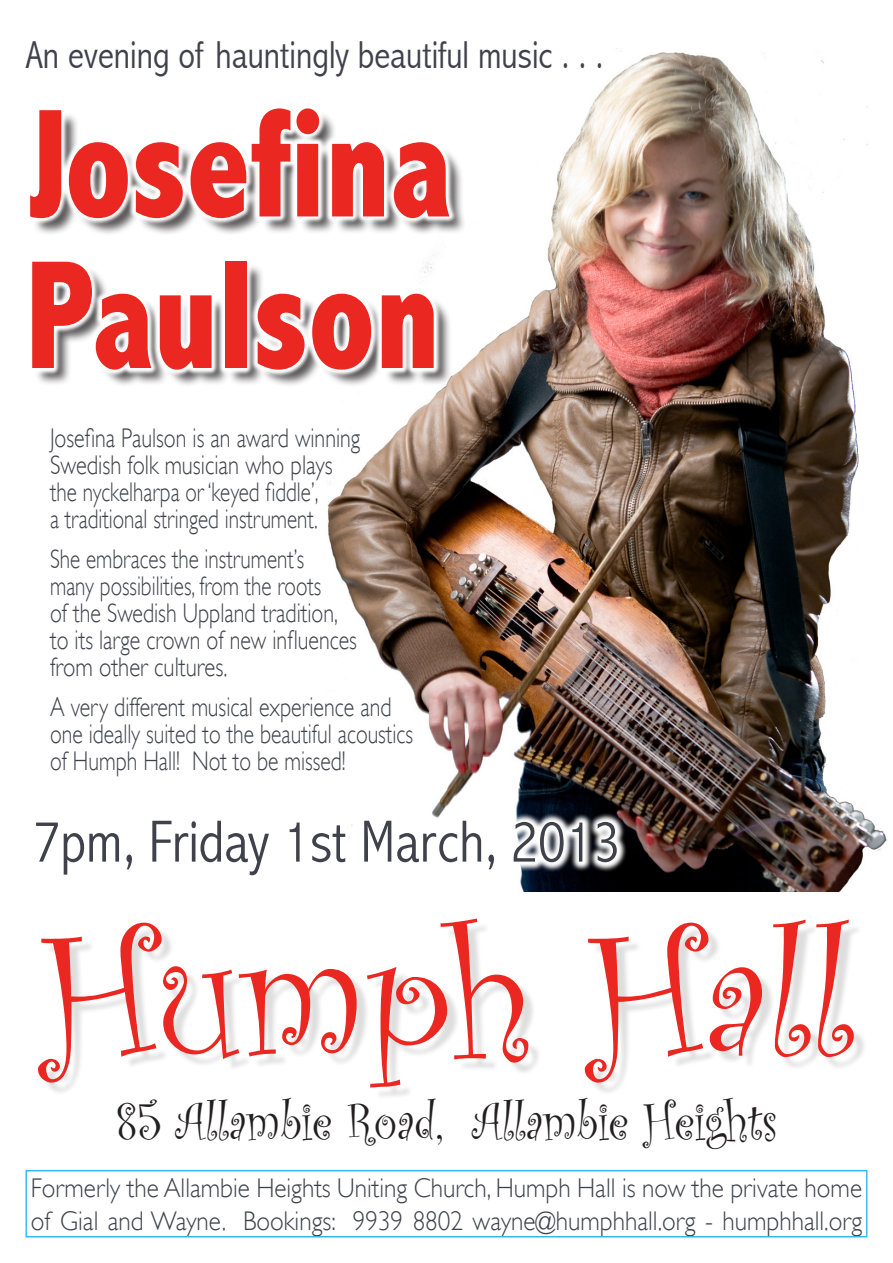
<style>
.page{position:relative;width:893px;height:1263px;background:#fff}
.page>*{position:absolute;margin:0;border:0;box-sizing:border-box;transform-origin:0 0}
.t1{font:178.5px "Curlz";color:#ea2721}
.t2{font:800 condensed 156px/151.5px "Abadi";color:#ea2721;scale:.87 1}
.t3{font:300 condensed 60px "Abadi";color:#40424b}
.t4{font:54px "Curlz";color:#231f20;scale:.89 1}
.t5{font:300 condensed 39px "Abadi";color:#40424b}
.t6{font:300 27px/27px "Gill Sans";color:#40424b;scale:.81 1}
.t7{font:300 27px/33px "Gill Sans";color:#40424b;scale:.93 1}
.t8{font:300 27px/27px "Gill Sans";color:#40424b;scale:.78 1}
</style>
<div class="page">
<div style="left:42px;top:923px;width:825px;height:177px;background:#231f20;opacity:.15"></div>
<div style="left:25px;top:1170px;width:842px;height:67px;border:1px solid #34b5f6"></div>
<img style="left:327px;top:48px;width:559px;height:843px">
<div style="left:32px;top:111px;width:435px;height:277px;background:#231f20;opacity:.75"></div>
<svg style="left:32px;top:101px;width:425px;height:276px"></svg>
<div style="left:26px;top:811px;width:601px;height:74px;background:#fff"></div>
<p class="t5" style="left:26px;top:32px;width:579px">An evening of hauntingly beautiful music . . .</p>
<p class="t2" style="left:26px;top:89px;width:490px">Josefina<br>Paulson</p>
<p class="t6" style="left:50px;top:424px;width:384px">Josefina Paulson is an award winning Swedish folk musician who plays the nyckelharpa or ‘keyed fiddle’,<br>a traditional stringed instrument.</p>
<p class="t8" style="left:50px;top:544px;width:395px">She embraces the instrument’s<br>many possibilities, from the roots<br>of the Swedish Uppland tradition, to its large crown of new influences from other cultures.</p>
<p class="t6" style="left:50px;top:692px;width:450px">A very different musical experience and one ideally suited to the beautiful acoustics of Humph Hall! Not to be missed!</p>
<p class="t3" style="left:33px;top:807px;width:589px">7pm, Friday 1st March, 2013</p>
<p class="t1" style="left:40px;top:869px;width:815px">Humph Hall</p>
<p class="t4" style="left:116px;top:1083px;width:744px">85 Allambie Road, Allambie Heights</p>
<p class="t7" style="left:31px;top:1170px;width:895px">Formerly the Allambie Heights Uniting Church, Humph Hall is now the private home of Gial and Wayne. Bookings: 9939 8802 wayne@humphhall.org - humphhall.org</p>
</div>
